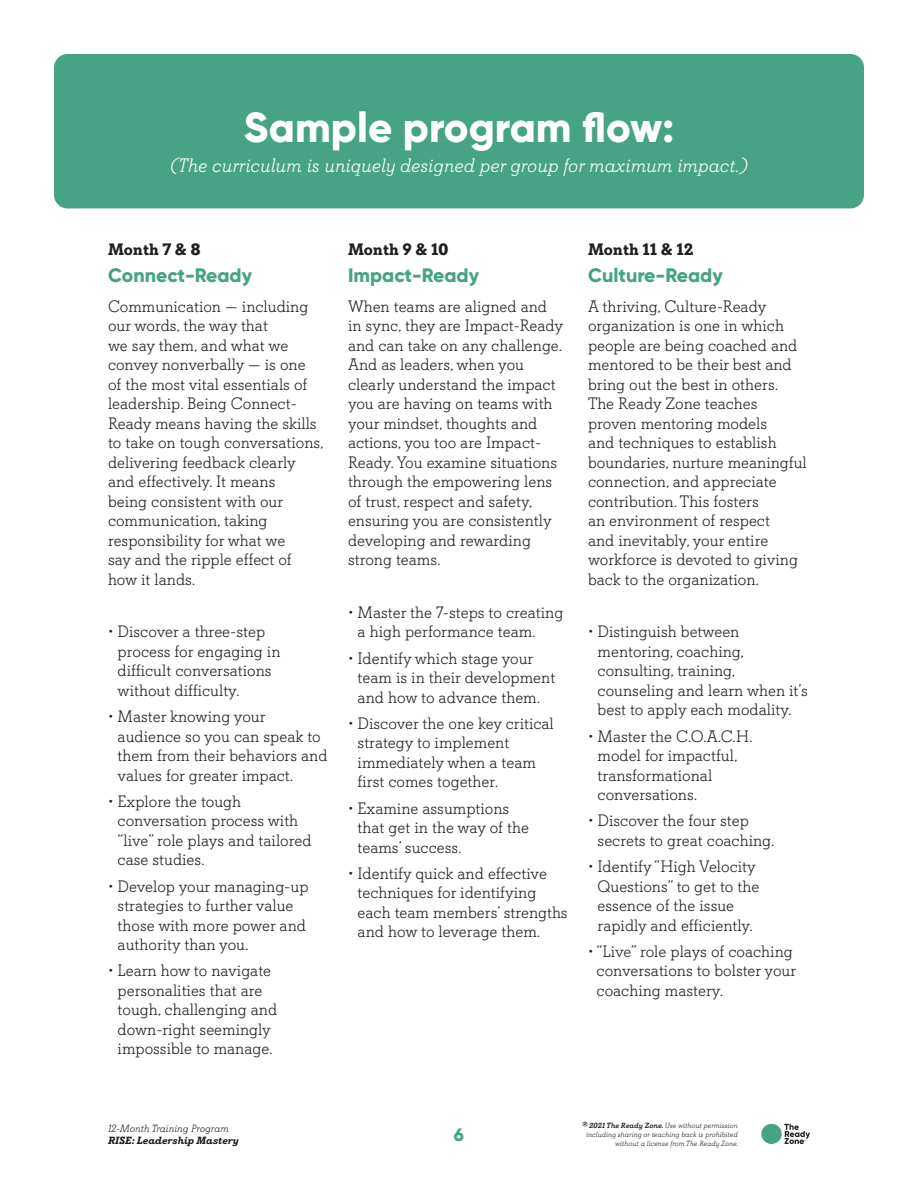
<style>
.page{position:relative;width:918px;height:1188px;background:#fff}
.page>*{position:absolute;margin:0;border:0;box-sizing:border-box;transform-origin:0 0}
.Level_2_Headline{font:800 42px "Gilroy";color:#fff}
.Body{font:italic 300 19.5px "Davis";color:#fff}
.Body-2{font:800 19.5px "Gilroy";color:#47a385}
.t1{font:800 18px "Gilroy";color:#47a385}
.Body-3{font:300 16.5px/19.5px "Davis";color:#231f20}
.Body_Bold_Month{font:700 16.5px "Davis";color:#231f20}
.t2{font:italic 300 10.5px "Davis";color:#231f20}
.t3{font:italic 700 10.5px "Davis";color:#231f20}
.t4{font:italic 300 7.5px/9px "Davis";color:#231f20;text-align:right}
.s1{font-weight:500}
</style>
<div class="page">
<div style="left:761px;top:1124px;width:21px;height:20px;background:#47a385;border-radius:50%"></div>
<svg style="left:784px;top:1124px;width:26px;height:20px"></svg>
<div style="left:54px;top:54px;width:810px;height:154px;background:#47a385;border-radius:14px"></div>
<p class="Level_2_Headline" style="left:244px;top:100px;width:432px">Sample program flow:</p>
<p class="Body" style="left:170px;top:155px;width:579px">(The curriculum is uniquely designed per group for maximum impact.)</p>
<p class="Body_Bold_Month" style="left:108px;top:240px;width:94px">Month 7 &amp; 8</p>
<p class="Body-2" style="left:108px;top:263px;width:146px">Connect-Ready</p>
<p class="Body-3" style="left:108px;top:297px;width:217px">Communication — including our words, the way that<br>we say them, and what we convey nonverbally — is one<br>of the most vital essentials of leadership. Being Connect-<br>Ready means having the skills to take on tough conversations, delivering feedback clearly and effectively. It means<br>being consistent with our communication, taking responsibility for what we<br>say and the ripple effect of how it lands.</p>
<p class="Body-3" style="left:118px;top:622px;width:164px;text-indent:-10px">• Discover a three-step process for engaging in difficult conversations without difficulty.</p>
<p class="Body-3" style="left:118px;top:707px;width:211px;text-indent:-10px">• Master knowing your audience so you can speak to them from their behaviors and values for greater impact.</p>
<p class="Body-3" style="left:118px;top:792px;width:195px;text-indent:-10px">• Explore the tough conversation process with “live” role plays and tailored case studies.</p>
<p class="Body-3" style="left:118px;top:877px;width:193px;text-indent:-10px">• Develop your managing-up strategies to further value those with more power and authority than you.</p>
<p class="Body-3" style="left:108px;top:961px;width:171px;text-align:center">• Learn how to navigate personalities that are tough, challenging and down-right seemingly impossible to manage.</p>
<p class="Body_Bold_Month" style="left:348px;top:240px;width:102px">Month 9 &amp; 10</p>
<p class="Body-2" style="left:348px;top:263px;width:133px">Impact-Ready</p>
<p class="Body-3" style="left:348px;top:297px;width:217px">When teams are aligned and in sync, they are Impact-Ready and can take on any challenge.<br>And as leaders, when you clearly understand the impact you are having on teams with your mindset, thoughts and actions, you too are Impact-<br>Ready. You examine situations through the empowering lens of trust, respect and safety, ensuring you are consistently developing and rewarding strong teams.</p>
<p class="Body-3" style="left:358px;top:603px;width:207px;text-indent:-10px">• Master the 7-steps to creating a high performance team.</p>
<p class="Body-3" style="left:358px;top:649px;width:199px;text-indent:-10px">• Identify which stage your team is in their development and how to advance them.</p>
<p class="Body-3" style="left:358px;top:714px;width:198px;text-indent:-10px">• Discover the one key critical strategy to implement immediately when a team first comes together.</p>
<p class="Body-3" style="left:358px;top:799px;width:173px;text-indent:-10px">• Examine assumptions that get in the way of the teams’ success.</p>
<p class="Body-3" style="left:358px;top:864px;width:212px;text-indent:-10px">• Identify quick and effective techniques for identifying each team members’ strengths and how to leverage them.</p>
<p class="Body_Bold_Month" style="left:588px;top:240px;width:107px">Month 11 &amp; 12</p>
<p class="Body-2" style="left:588px;top:263px;width:136px">Culture-Ready</p>
<p class="Body-3" style="left:588px;top:297px;width:220px">A thriving, Culture-Ready organization is one in which people are being coached and mentored to be their best and bring out the best in others.<br>The Ready Zone teaches proven mentoring models<br>and techniques to establish boundaries, nurture meaningful connection, and appreciate contribution. This fosters<br>an environment of respect<br>and inevitably, your entire workforce is devoted to giving back to the organization.</p>
<p class="Body-3" style="left:598px;top:622px;width:212px;text-indent:-10px">• Distinguish between mentoring, coaching, consulting, training, counseling and learn when it’s best to apply each modality.</p>
<p class="Body-3" style="left:598px;top:727px;width:157px;text-indent:-10px">• Master the C.O.A.C.H. model for impactful, transformational conversations.</p>
<p class="Body-3" style="left:598px;top:811px;width:178px;text-indent:-10px">• Discover the four step secrets to great coaching.</p>
<p class="Body-3" style="left:598px;top:857px;width:163px;text-indent:-10px">• Identify “High Velocity<br>Questions” to get to the essence of the issue rapidly and efficiently.</p>
<p class="Body-3" style="left:597px;top:942px;width:201px;text-indent:-9px">• “Live” role plays of coaching conversations to bolster your coaching mastery.</p>
<p class="t2" style="left:108px;top:1123px;width:122px">12-Month Training Program</p>
<p class="t3" style="left:108px;top:1134px;width:132px">RISE: Leadership Mastery</p>
<p class="t1" style="left:454px;top:1124px;width:12px">6</p>
<p class="t4" style="left:582px;top:1121px;width:158px"><span class="s1">® 2021 The Ready Zone.</span> Use without permission including sharing or teaching back is prohibited without a license from The Ready Zone.</p>
</div>
